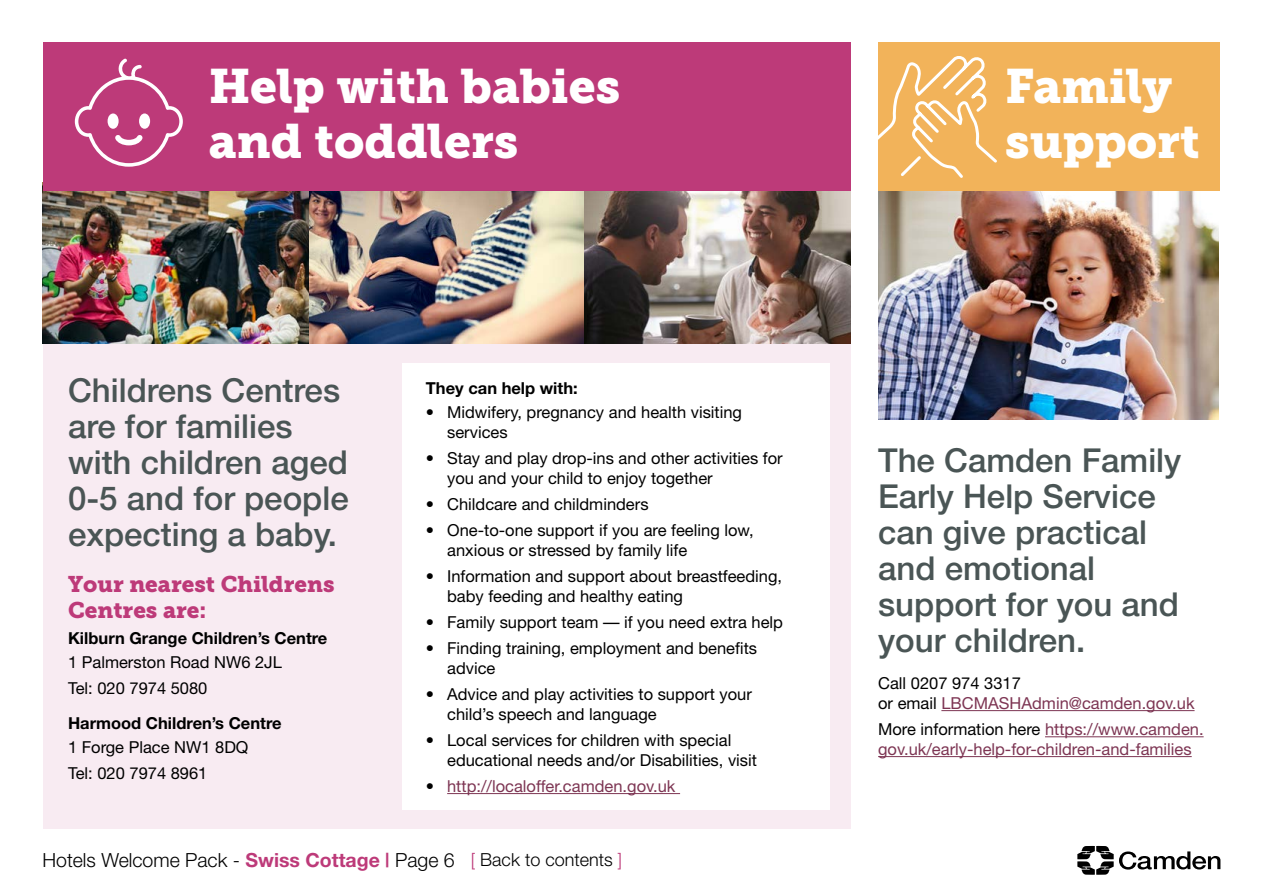
<style>
.page{position:relative;width:1263px;height:893px;background:#fff}
.page>*{position:absolute;margin:0;border:0;box-sizing:border-box;transform-origin:0 0}
.t1{font:48px/55.5px "Museo Slab 900";color:#fff}
.t2{font:500 33px/36px "Helvetica Neue";color:#4a5555}
.t3{font:22.5px/25.5px "Museo Slab 900";color:#bd3a79}
.t4{font:300 19.5px "Helvetica Neue";color:#000}
.t5{font:16.5px/19.8px "Helvetica Neue";color:#000}
.t6{font:16.5px/19.8px "Helvetica Neue";color:#7d3553}
.t7{font:700 16.5px "Helvetica Neue";color:#000}
.s1{color:#000}
.s2{font-weight:700;color:#bd3a79}
.s3{font-size:18px;color:#bd3a79}
.s4{font-size:18px}
</style>
<div class="page">
<div style="left:43px;top:153px;width:807px;height:740px;background:#f8ebf2"></div>
<img style="left:43px;top:191px;width:807px;height:152px">
<img style="left:878px;top:191px;width:341px;height:229px">
<div style="left:878px;top:43px;width:342px;height:148px;background:#f2b35a"></div>
<hr style="left:941px;top:710px;width:253px;height:1px;background:#7d3553">
<hr style="left:1045px;top:736px;width:158px;height:1px;background:#7d3553">
<hr style="left:878px;top:756px;width:314px;height:1px;background:#7d3553">
<div style="left:43px;top:43px;width:807px;height:148px;background:#bd3a79"></div>
<div style="left:402px;top:363px;width:427px;height:446px;background:#fff"></div>
<hr style="left:447px;top:793px;width:233px;height:1px;background:#7d3553">
<svg style="left:878px;top:56px;width:119px;height:122px"></svg>
<svg style="left:75px;top:59px;width:108px;height:108px"></svg>
<div style="left:0;top:829px;width:1263px;height:64px;background:#fff"></div>
<svg style="left:1077px;top:846px;width:143px;height:29px"></svg>
<h1 class="t1" style="left:209px;top:59px;width:413px">Help with babies and toddlers</h1>
<h2 class="t2" style="left:68px;top:372px;width:282px">Childrens Centres are for families with children aged<br>0-5 and for people expecting a baby.</h2>
<h3 class="t3" style="left:68px;top:572px;width:268px">Your nearest Childrens<br>Centres are:</h3>
<p class="t7" style="left:68px;top:628px;width:261px">Kilburn Grange Children’s Centre</p>
<p class="t5" style="left:68px;top:649px;width:215px;line-height:26.2px">1 Palmerston Road NW6 2JL<br>Tel: 020 7974 5080</p>
<p class="t7" style="left:68px;top:713px;width:215px">Harmood Children’s Centre</p>
<p class="t5" style="left:68px;top:734px;width:182px;line-height:26.2px">1 Forge Place NW1 8DQ<br>Tel: 020 7974 8961</p>
<p class="t7" style="left:426px;top:378px;width:153px">They can help with:</p>
<p class="t5" style="left:447px;top:402px;width:296px;text-indent:-21px">• Midwifery, pregnancy and health visiting services</p>
<p class="t5" style="left:447px;top:448px;width:337px;text-indent:-21px">• Stay and play drop-ins and other activities for you and your child to enjoy together</p>
<p class="t5" style="left:426px;top:494px;width:224px">• Childcare and childminders</p>
<p class="t5" style="left:447px;top:520px;width:308px;text-indent:-21px">• One-to-one support if you are feeling low, anxious or stressed by family life</p>
<p class="t5" style="left:447px;top:566px;width:336px;text-indent:-21px">• Information and support about breastfeeding, baby feeding and healthy eating</p>
<p class="t5" style="left:426px;top:612px;width:359px">• Family support team — if you need extra help</p>
<p class="t5" style="left:447px;top:638px;width:311px;text-indent:-21px">• Finding training, employment and benefits advice</p>
<p class="t5" style="left:447px;top:684px;width:306px;text-indent:-21px">• Advice and play activities to support your child’s speech and language</p>
<p class="t5" style="left:447px;top:730px;width:311px;text-indent:-21px">• Local services for children with special educational needs and/or Disabilities, visit</p>
<p class="t6" style="left:426px;top:776px;width:251px"><span class="s1">•</span> http://localoffer.camden.gov.uk</p>
<p class="t4" style="left:43px;top:848px;width:581px">Hotels Welcome Pack - <span class="s2">Swiss Cottage |</span> Page 6 <span class="s3">[</span> <span class="s4">Back to contents</span> <span class="s3">]</span></p>
<h1 class="t1" style="left:1005px;top:59px;width:196px">Family support</h1>
<h2 class="t2" style="left:878px;top:442px;width:305px">The Camden Family<br>Early Help Service can give practical and emotional support for you and your children.</h2>
<p class="t6" style="left:878px;top:673px;width:318px"><span class="s1">Call 0207 974 3317<br>or email</span> LBCMASHAdmin@camden.gov.uk</p>
<p class="t6" style="left:878px;top:719px;width:327px"><span class="s1">More information here</span> https://www.camden. gov.uk/early-help-for-children-and-families</p>
</div>
